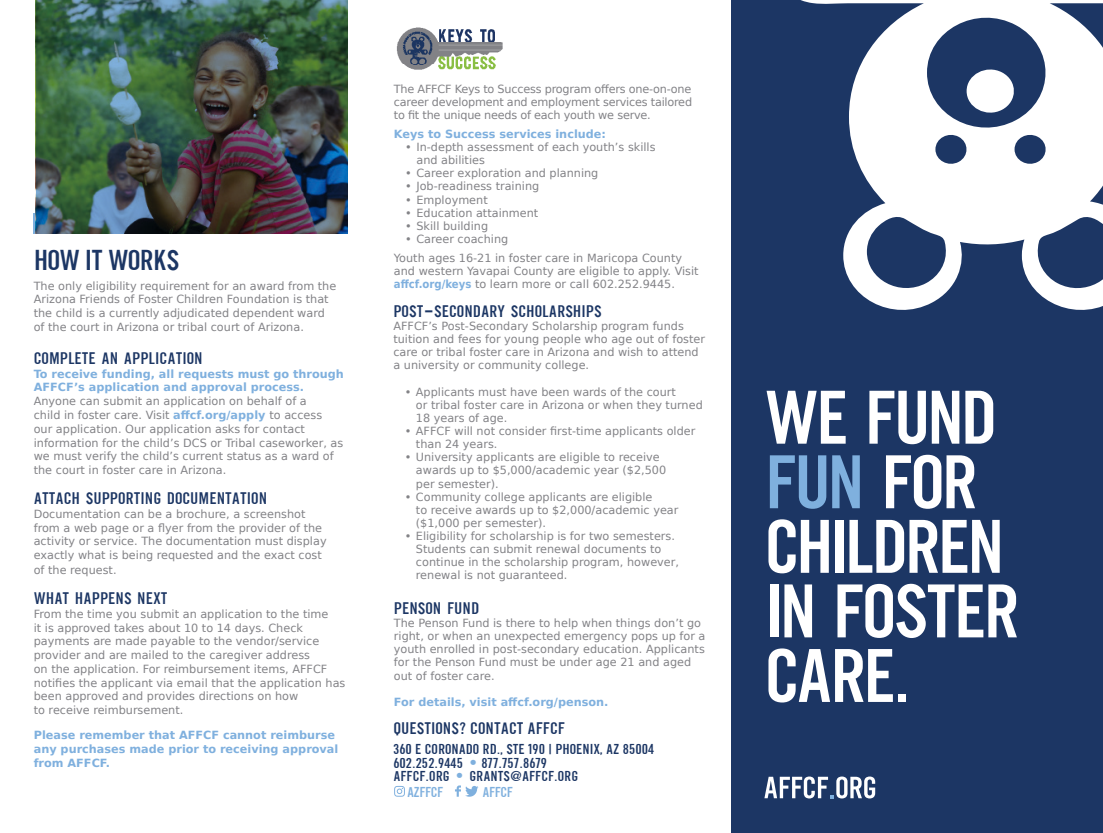
<style>
.page{position:relative;width:1103px;height:833px;background:#fff}
.page>*{position:absolute;margin:0;border:0;box-sizing:border-box;transform-origin:0 0}
.t1{font:80px/64.5px "Abbey Road";letter-spacing:-.05em;color:#fff}
.t2{font:30px "Abbey Road";letter-spacing:-.03em;color:#1c3664}
.t3{font:17.5px "Abbey Road";color:#1c3664}
.t4{font:17.5px "Abbey Road";color:#1c3664}
.t5{font:15px/13.8px "Abbey Road";color:#1c3664}
.t6{font:15px "Abbey Road";letter-spacing:-.03em;color:#7fb0de}
.t7{font:11.25px/13.1px "DejaVu Sans";color:#838387}
.t8{font:700 11.25px/13.8px "DejaVu Sans";color:#7fb0de}
.s1{font-weight:700;color:#7fb0de}
.s2{font-family:"DejaVu Sans Condensed";font-weight:700;color:#7fb0de}
.s3{font-size:25px}
.s4{font-family:"DejaVu Sans";font-weight:700;color:#7fb0de}
.s5{color:#7fb0de}
</style>
<div class="page">
<div style="left:731px;top:0;width:371px;height:832px;background:#1c3664"></div>
<svg style="left:801px;top:0;width:301px;height:310px;fill:#fff"></svg>
<img style="left:36px;top:0;width:311px;height:234px">
<img style="left:396px;top:27px;width:107px;height:43px">
<svg style="left:394px;top:785px;width:11px;height:11px"></svg>
<svg style="left:455px;top:785px;width:23px;height:11px"></svg>
<svg style="left:764px;top:776px;width:111px;height:22px"></svg>
<p class="t2" style="left:34px;top:246px;width:147px">HOW IT WORKS</p>
<p class="t7" style="left:34px;top:278px;width:304px;line-height:13.8px">The only eligibility requirement for an award from the Arizona Friends of Foster Children Foundation is that the child is a currently adjudicated dependent ward of the court in Arizona or tribal court of Arizona.</p>
<p class="t3" style="left:34px;top:350px;width:170px">COMPLETE AN APPLICATION</p>
<p class="t7" style="left:34px;top:366px;width:312px;line-height:13.8px"><span class="s1">To receive funding, all requests must go through AFFCF’s application and approval process.<br></span>Anyone can submit an application on behalf of a<br>child in foster care. Visit <span class="s1">affcf.org/apply</span> to access<br>our application. Our application asks for contact information for the child’s DCS or Tribal caseworker, as we must verify the child’s current status as a ward of the court in foster care in Arizona.</p>
<p class="t3" style="left:34px;top:490px;width:235px">ATTACH SUPPORTING DOCUMENTATION</p>
<p class="t7" style="left:34px;top:506px;width:294px;line-height:13.8px">Documentation can be a brochure, a screenshot from a web page or a flyer from the provider of the activity or service. The documentation must display exactly what is being requested and the exact cost</p>
<p class="t7" style="left:34px;top:563px;width:84px">of the request.</p>
<p class="t3" style="left:34px;top:590px;width:135px">WHAT HAPPENS NEXT</p>
<p class="t7" style="left:34px;top:606px;width:313px;line-height:13.8px">From the time you submit an application to the time<br>it is approved takes about 10 to 14 days. Check payments are made payable to the vendor/service provider and are mailed to the caregiver address<br>on the application. For reimbursement items, AFFCF notifies the applicant via email that the application has been approved and provides directions on how<br>to receive reimbursement.</p>
<p class="t8" style="left:34px;top:728px;width:306px">Please remember that AFFCF cannot reimburse any purchases made prior to receiving approval from AFFCF.</p>
<p class="t7" style="left:394px;top:82px;width:300px;text-align:justify">The AFFCF Keys to Success program offers one-on-one career development and employment services tailored to fit the unique needs of each youth we serve.</p>
<p class="t8" style="left:394px;top:127px;width:214px">Keys to Success services include:</p>
<p class="t7" style="left:416px;top:140px;width:241px;text-indent:-11px">• In-depth assessment of each youth’s skills and abilities</p>
<p class="t7" style="left:405px;top:166px;width:195px">• Career exploration and planning</p>
<p class="t7" style="left:405px;top:179px;width:136px">• Job-readiness training</p>
<p class="t7" style="left:405px;top:193px;width:84px">• Employment</p>
<p class="t7" style="left:405px;top:206px;width:135px">• Education attainment</p>
<p class="t7" style="left:405px;top:219px;width:84px">• Skill building</p>
<p class="t7" style="left:405px;top:232px;width:105px">• Career coaching</p>
<p class="t7" style="left:394px;top:251px;width:306px">Youth ages 16-21 in foster care in Maricopa County and western Yavapai County are eligible to apply. Visit <span class="s2">affcf.org/keys</span> to learn more or call 602.252.9445.</p>
<p class="t3" style="left:393px;top:303px;width:210px">POST<span class="s3">-</span>SECONDARY SCHOLARSHIPS</p>
<p class="t7" style="left:393px;top:319px;width:313px">AFFCF’s Post-Secondary Scholarship program funds tuition and fees for young people who age out of foster care or tribal foster care in Arizona and wish to attend a university or community college.</p>
<p class="t7" style="left:416px;top:385px;width:288px;text-indent:-11px">• Applicants must have been wards of the court<br>or tribal foster care in Arizona or when they turned<br>18 years of age.</p>
<p class="t7" style="left:416px;top:424px;width:281px;text-indent:-11px">• AFFCF will not consider first-time applicants older than 24 years.</p>
<p class="t7" style="left:416px;top:450px;width:252px;text-indent:-11px">• University applicants are eligible to receive awards up to $5,000/academic year ($2,500 per semester).</p>
<p class="t7" style="left:416px;top:490px;width:264px;text-indent:-11px">• Community college applicants are eligible<br>to receive awards up to $2,000/academic year ($1,000 per semester).</p>
<p class="t7" style="left:416px;top:529px;width:265px;text-indent:-11px">• Eligibility for scholarship is for two semesters.<br>Students can submit renewal documents to continue in the scholarship program, however, renewal is not guaranteed.</p>
<p class="t3" style="left:394px;top:600px;width:87px">PENSON FUND</p>
<p class="t7" style="left:394px;top:616px;width:313px">The Penson Fund is there to help when things don’t go right, or when an unexpected emergency pops up for a youth enrolled in post-secondary education. Applicants for the Penson Fund must be under age 21 and aged out of foster care.</p>
<p class="t8" style="left:394px;top:695px;width:216px">For details, visit affcf.org/penson.</p>
<p class="t4" style="left:393px;top:720px;width:173px">QUESTIONS? CONTACT AFFCF</p>
<p class="t5" style="left:393px;top:742px;width:262px">360 E CORONADO RD., STE 190 | PHOENIX, AZ 85004<br>602.252.9445 <span class="s4">•</span> 877.757.8679<br>AFFCF.ORG <span class="s4">•</span> GRANTS@AFFCF.ORG</p>
<p class="t6" style="left:407px;top:784px;width:38px">AZFFCF</p>
<p class="t6" style="left:482px;top:784px;width:32px">AFFCF</p>
<p class="t1" style="left:764px;top:386px;width:257px">WE FUND<br><span class="s5">FUN</span> FOR<br>CHILDREN<br>IN FOSTER<br>CARE.</p>
</div>
